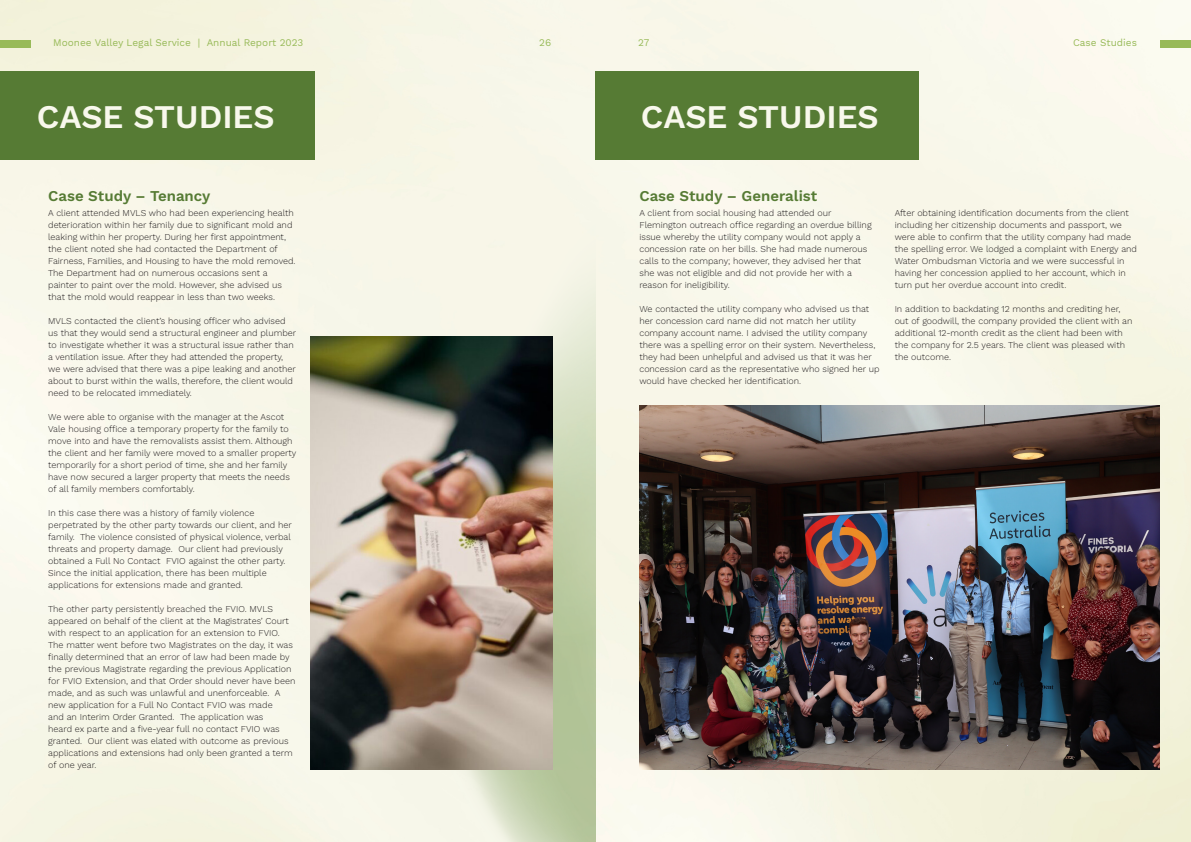
<style>
.page{position:relative;width:1191px;height:842px;background:#fff}
.page>*{position:absolute;margin:0;border:0;box-sizing:border-box;transform-origin:0 0}
.t1{font:600 33px "Work Sans";color:#f8f8ec}
.t2{font:600 15px "Work Sans";color:#567b34}
.t3{font:10px "Work Sans";color:#98ba58}
.t4{font:300 9px/12px "Work Sans";color:#231f20}
</style>
<div class="page">
<img style="left:0;top:0;width:1191px;height:842px">
<div style="left:0;top:40px;width:31px;height:7px;background:#98ba58"></div>
<div style="left:1159px;top:40px;width:32px;height:7px;background:#98ba58"></div>
<div style="left:0;top:71px;width:315px;height:88px;background:#567b34"></div>
<div style="left:595px;top:71px;width:323px;height:88px;background:#567b34"></div>
<img style="left:422px;top:221px;width:173px;height:621px">
<img style="left:310px;top:337px;width:243px;height:432px">
<img style="left:639px;top:405px;width:520px;height:364px">
<p class="t3" style="left:53px;top:37px;width:252px">Moonee Valley Legal Service | Annual Report 2023</p>
<p class="t3" style="left:539px;top:37px;width:14px">26</p>
<p class="t3" style="left:638px;top:37px;width:13px">27</p>
<p class="t3" style="left:1073px;top:37px;width:65px">Case Studies</p>
<p class="t1" style="left:37px;top:91px;width:239px">CASE STUDIES</p>
<p class="t1" style="left:641px;top:91px;width:239px">CASE STUDIES</p>
<p class="t2" style="left:48px;top:184px;width:164px">Case Study – Tenancy</p>
<p class="t2" style="left:639px;top:184px;width:179px">Case Study – Generalist</p>
<p class="t4" style="left:48px;top:207px;width:249px">A client attended MVLS who had been experiencing health deterioration within her family due to significant mold and leaking within her property. During her first appointment, the client noted she had contacted the Department of Fairness, Families, and Housing to have the mold removed.<br>The Department had on numerous occasions sent a painter to paint over the mold. However, she advised us that the mold would reappear in less than two weeks.</p>
<p class="t4" style="left:48px;top:315px;width:249px">MVLS contacted the client’s housing officer who advised us that they would send a structural engineer and plumber to investigate whether it was a structural issue rather than a ventilation issue. After they had attended the property, we were advised that there was a pipe leaking and another about to burst within the walls, therefore, the client would need to be relocated immediately.</p>
<p class="t4" style="left:48px;top:411px;width:250px">We were able to organise with the manager at the Ascot Vale housing office a temporary property for the family to move into and have the removalists assist them. Although the client and her family were moved to a smaller property temporarily for a short period of time, she and her family have now secured a larger property that meets the needs of all family members comfortably.</p>
<p class="t4" style="left:48px;top:507px;width:245px">In this case there was a history of family violence perpetrated by the other party towards our client, and her family. The violence consisted of physical violence, verbal threats and property damage. Our client had previously obtained a Full No Contact FVIO against the other party.<br>Since the initial application, there has been multiple applications for extensions made and granted.</p>
<p class="t4" style="left:48px;top:603px;width:249px">The other party persistently breached the FVIO. MVLS appeared on behalf of the client at the Magistrates’ Court with respect to an application for an extension to FVIO.<br>The matter went before two Magistrates on the day, it was finally determined that an error of law had been made by the previous Magistrate regarding the previous Application for FVIO Extension, and that Order should never have been made, and as such was unlawful and unenforceable. A new application for a Full No Contact FVIO was made<br>and an Interim Order Granted. The application was<br>heard ex parte and a five-year full no contact FVIO was granted. Our client was elated with outcome as previous applications and extensions had only been granted a term of one year.</p>
<p class="t4" style="left:639px;top:207px;width:234px">A client from social housing had attended our Flemington outreach office regarding an overdue billing issue whereby the utility company would not apply a concession rate on her bills. She had made numerous calls to the company; however, they advised her that she was not eligible and did not provide her with a reason for ineligibility.</p>
<p class="t4" style="left:639px;top:303px;width:242px">We contacted the utility company who advised us that her concession card name did not match her utility company account name. I advised the utility company there was a spelling error on their system. Nevertheless, they had been unhelpful and advised us that it was her concession card as the representative who signed her up would have checked her identification.</p>
<p class="t4" style="left:894px;top:207px;width:244px">After obtaining identification documents from the client including her citizenship documents and passport, we were able to confirm that the utility company had made the spelling error. We lodged a complaint with Energy and Water Ombudsman Victoria and we were successful in having her concession applied to her account, which in turn put her overdue account into credit.</p>
<p class="t4" style="left:894px;top:303px;width:239px">In addition to backdating 12 months and crediting her, out of goodwill, the company provided the client with an additional 12-month credit as the client had been with the company for 2.5 years. The client was pleased with the outcome.</p>
</div>
